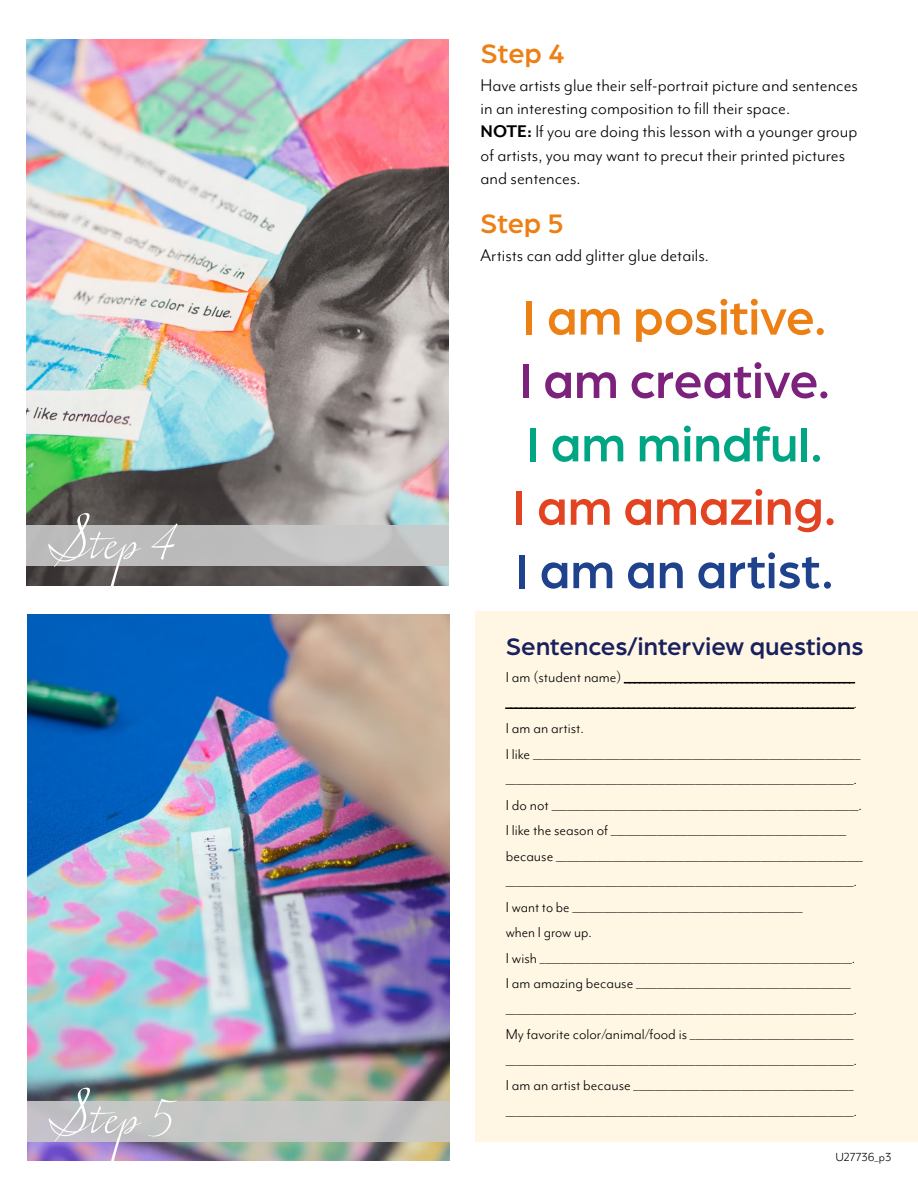
<style>
.page{position:relative;width:918px;height:1188px;background:#fff}
.page>*{position:absolute;margin:0;border:0;box-sizing:border-box;transform-origin:0 0}
.t1{font:65.85px "Lush Script";letter-spacing:.035em;color:#fff}
.t2{font:500 51px "Arboria";color:#ec8015}
.t3{font:500 51px "Arboria";letter-spacing:-.005em;color:#7c217c}
.t4{font:500 51px "Arboria";letter-spacing:.01em;color:#1f428d}
.t5{font:500 51px "Arboria";letter-spacing:.01em;color:#00a584}
.t6{font:500 51px "Arboria";letter-spacing:.005em;color:#e24321}
.t7{font:500 28.5px "Arboria";color:#ec8015}
.t8{font:500 25.5px "Arboria";letter-spacing:.005em;color:#18205d}
.t9{font:19.5px/23.4px "Mr Eaves Mod OT";color:#000}
.t10{font:16.5px/25.5px "Mr Eaves Mod OT";color:#000}
.t11{font:13.5px "Mr Eaves Mod OT";color:#000}
.s1{font-weight:700}
</style>
<div class="page">
<img style="left:27px;top:39px;width:422px;height:547px">
<img style="left:27px;top:614px;width:422px;height:547px">
<div style="left:27px;top:525px;width:422px;height:41px;background:linear-gradient(to right,#b9b8b8,#c7c8c9)"></div>
<div style="left:27px;top:1101px;width:422px;height:40px;background:#c9c9ca"></div>
<div style="left:475px;top:611px;width:443px;height:530px;background:#fff7e4"></div>
<h1 class="t1" style="left:47px;top:497px;width:131px">Step 4</h1>
<h1 class="t1" style="left:47px;top:1071px;width:129px">Step 5</h1>
<h3 class="t7" style="left:481px;top:34px;width:86px">Step 4</h3>
<p class="t9" style="left:481px;top:73px;width:379px">Have artists glue their self-portrait picture and sentences in an interesting composition to fill their space.<br><span class="s1">NOTE:</span> If you are doing this lesson with a younger group of artists, you may want to precut their printed pictures and sentences.</p>
<h3 class="t7" style="left:480px;top:204px;width:85px">Step 5</h3>
<p class="t9" style="left:480px;top:244px;width:230px">Artists can add glitter glue details.</p>
<h2 class="t2" style="left:523px;top:283px;width:305px">I am positive.</h2>
<h2 class="t3" style="left:519px;top:347px;width:312px">I am creative.</h2>
<h2 class="t5" style="left:526px;top:410px;width:298px">I am mindful.</h2>
<h2 class="t6" style="left:513px;top:473px;width:325px">I am amazing.</h2>
<h2 class="t4" style="left:515px;top:537px;width:319px">I am an artist.</h2>
<h3 class="t8" style="left:506px;top:629px;width:359px">Sentences/interview questions</h3>
<p class="t10" style="left:506px;top:665px;width:359px">I am (student name) _____________________________________________ ____________________________________________________________________.<br>I am an artist.<br>I like ________________________________________________________________ ____________________________________________________________________.<br>I do not ____________________________________________________________.<br>I like the season of ______________________________________________ because ____________________________________________________________ ____________________________________________________________________.<br>I want to be _____________________________________________<br>when I grow up.<br>I wish _____________________________________________________________.<br>I am amazing because __________________________________________ ____________________________________________________________________.<br>My favorite color/animal/food is ________________________________ ____________________________________________________________________.<br>I am an artist because ___________________________________________ ____________________________________________________________________.</p>
<p class="t11" style="left:835px;top:1149px;width:57px">U27736_p3</p>
</div>
